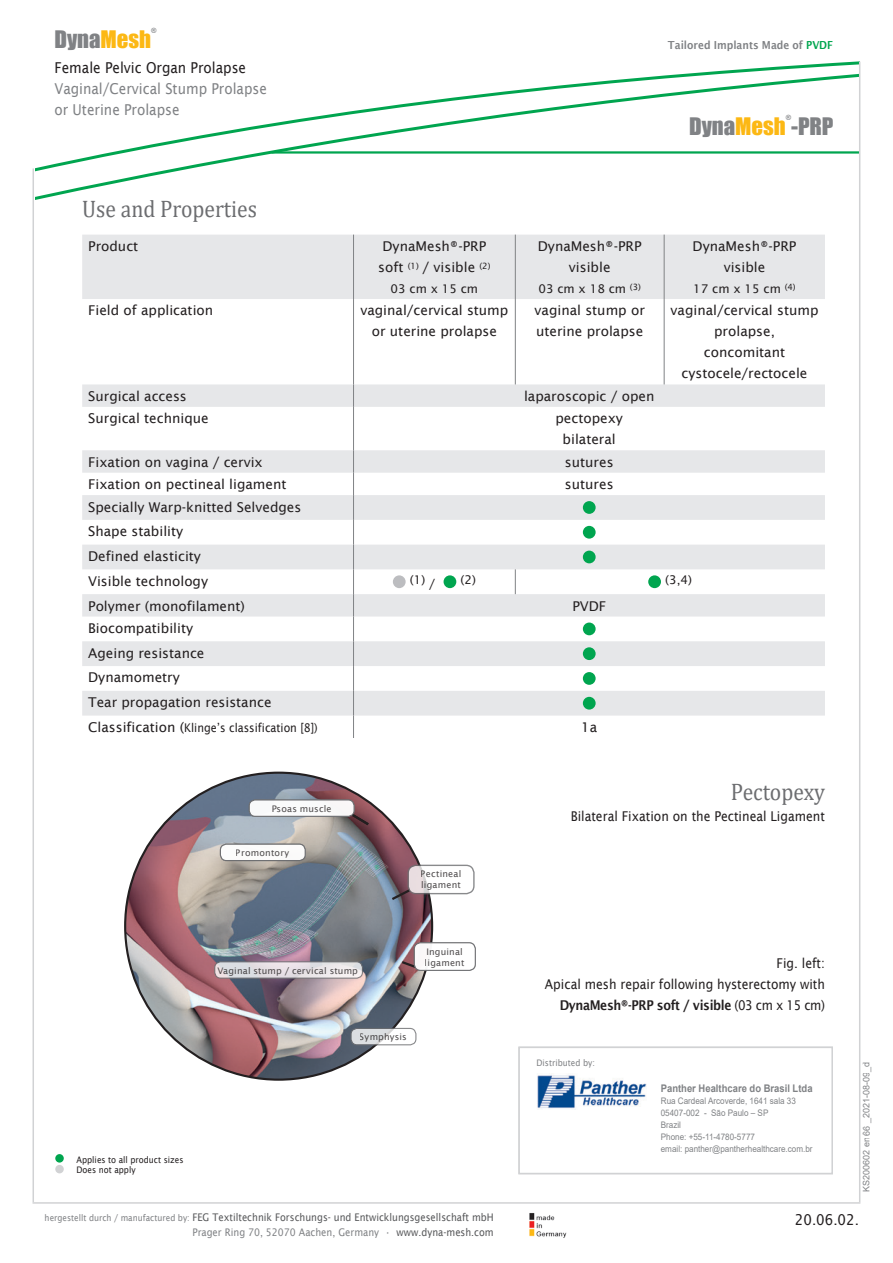
<style>
.page{position:relative;width:893px;height:1263px;background:#fff}
.page>*{position:absolute;margin:0;border:0;box-sizing:border-box;transform-origin:0 0}
.headline{font:24px "Cambria";color:#6c6d70;scale:.9 1}
.t1{font:22.2px "Impact";color:#808285}
.DynaMesh-Aufzählung{font:15px/21px "Lucida Sans";color:#808285;scale:.9 1}
.DynaMesh-Aufzählung-2{font:15px "Lucida Sans";color:#231f20;scale:.9 1}
.Fliesstext{font:13.5px/21px "Lucida Sans";color:#231f20;text-align:center}
.Fliesstext-2{font:13.5px/21px "Lucida Sans";color:#231f20;text-align:right;scale:.9 1}
.t2{font:12px "Lucida Sans";color:#231f20}
.t3{font:12px "Lucida Sans";color:#231f20;scale:.9 1}
.t4{font:600 11.1px "Lucida Sans";color:#808285;scale:.9 1}
.t5{font:10.5px/15px "Lucida Sans";color:#57585a;text-align:right;scale:.9 1}
.t6{font:700 10.5px "Arial";color:#808285;scale:.9 1}
.t7{font:9px/12px "Arial";color:#808285;scale:.9 1}
.Fussnoten{font:9px/10.8px "Lucida Sans";letter-spacing:.015em;color:#231f20}
.Fussnoten-2{font:9px/10.8px "Lucida Sans";letter-spacing:.015em;color:#231f20;scale:.9 1}
.t8{font:9px "Arial";color:#808285}
.t9{font:9px "Lucida Sans";color:#808285;scale:.9 1}
.t10{font:7.05px "Impact";color:#808285}
.s1{color:#fcb814}
.s2{color:#00a54f}
.s3{font-size:13.5px}
.s4{font-size:9px;color:#808285}
.s5{color:#808285}
.s6{font-weight:600}
</style>
<div class="page">
<img style="left:125px;top:773px;width:307px;height:307px;border-radius:153px">
<svg style="left:389px;top:887px;width:24px;height:15px"></svg>
<svg style="left:408px;top:865px;width:66px;height:29px"></svg>
<div style="left:407px;top:865px;width:68px;height:29px;border:1px solid #6c6d70;border-radius:8px"></div>
<svg style="left:215px;top:962px;width:147px;height:16px;background:#e6e2e6"></svg>
<div style="left:214px;top:961px;width:149px;height:18px;border:1px solid #6c6d70;border-radius:6px"></div>
<svg style="left:399px;top:959px;width:17px;height:11px"></svg>
<svg style="left:351px;top:1028px;width:65px;height:17px"></svg>
<div style="left:350px;top:1028px;width:66px;height:17px;border:1px solid #6c6d70;border-radius:6px"></div>
<svg style="left:35px;top:174px;width:127px;height:26px"></svg>
<svg style="left:35px;top:61px;width:825px;height:113px"></svg>
<hr style="left:33px;top:168px;width:1px;height:1034px;background:#d1d2d4">
<hr style="left:33px;top:1202px;width:827px;height:2px;background:#d1d2d4">
<hr style="left:859px;top:62px;width:1px;height:1140px;background:#d1d2d4">
<svg style="left:529px;top:1213px;width:1px;height:24px"></svg>
<img style="left:530px;top:1213px;width:37px;height:25px">
<div style="left:220px;top:844px;width:85px;height:16px;background:#fff;border-radius:6px"></div>
<div style="left:220px;top:844px;width:86px;height:17px;border:1px solid #6c6d70;border-radius:6px"></div>
<svg style="left:349px;top:811px;width:22px;height:16px"></svg>
<div style="left:249px;top:800px;width:105px;height:16px;background:#fff;border-radius:6px"></div>
<div style="left:249px;top:799px;width:106px;height:18px;border:1px solid #6c6d70;border-radius:6px"></div>
<div style="left:414px;top:943px;width:61px;height:27px;background:#fff;border-radius:6px"></div>
<div style="left:414px;top:942px;width:62px;height:29px;border:1px solid #6c6d70;border-radius:6px"></div>
<svg style="left:82px;top:235px;width:743px;height:481px"></svg>
<hr style="left:353px;top:235px;width:1px;height:64px;background:#808285">
<hr style="left:353px;top:299px;width:1px;height:85px;background:#808285">
<svg style="left:353px;top:384px;width:1px;height:23px"></svg>
<hr style="left:353px;top:407px;width:1px;height:43px;background:#808285">
<svg style="left:353px;top:450px;width:1px;height:288px"></svg>
<hr style="left:515px;top:235px;width:1px;height:64px;background:#808285">
<hr style="left:664px;top:235px;width:1px;height:64px;background:#808285">
<hr style="left:515px;top:299px;width:1px;height:85px;background:#808285">
<hr style="left:664px;top:299px;width:1px;height:85px;background:#808285">
<svg style="left:515px;top:569px;width:1px;height:25px"></svg>
<div style="left:583px;top:501px;width:13px;height:13px;background:#00a54f;border-radius:50%"></div>
<div style="left:583px;top:526px;width:13px;height:13px;background:#00a54f;border-radius:50%"></div>
<div style="left:583px;top:551px;width:13px;height:12px;background:#00a54f;border-radius:50%"></div>
<div style="left:393px;top:575px;width:13px;height:13px;background:#bcbdc0;border-radius:50%"></div>
<div style="left:444px;top:575px;width:12px;height:13px;background:#00a54f;border-radius:50%"></div>
<div style="left:648px;top:575px;width:13px;height:13px;background:#00a54f;border-radius:50%"></div>
<div style="left:583px;top:622px;width:13px;height:13px;background:#00a54f;border-radius:50%"></div>
<div style="left:583px;top:647px;width:13px;height:13px;background:#00a54f;border-radius:50%"></div>
<div style="left:583px;top:672px;width:13px;height:13px;background:#00a54f;border-radius:50%"></div>
<div style="left:583px;top:697px;width:13px;height:13px;background:#00a54f;border-radius:50%"></div>
<div style="left:55px;top:1154px;width:9px;height:8px;background:#00a54f;border-radius:50%"></div>
<div style="left:55px;top:1165px;width:9px;height:8px;background:#d1d2d4;border-radius:50%"></div>
<div style="left:518px;top:1046px;width:315px;height:128px;background:#fff;border:2px solid #d1d2d4"></div>
<img style="left:537px;top:1075px;width:110px;height:34px">
<p class="t10" style="left:151px;top:25px;width:7px">®</p>
<h2 class="t1" style="left:55px;top:22px;width:98px">Dyna<span class="s1">Mesh</span></h2>
<p class="t4" style="left:668px;top:38px;width:185px">Tailored Implants Made of <span class="s2">PVDF</span></p>
<p class="DynaMesh-Aufzählung-2" style="left:55px;top:59px;width:214px">Female Pelvic Organ Prolapse</p>
<p class="DynaMesh-Aufzählung" style="left:55px;top:78px;width:238px">Vaginal/Cervical Stump Prolapse or Uterine Prolapse</p>
<p class="headline" style="left:82px;top:194px;width:196px">Use and Properties</p>
<p class="Fliesstext" style="left:88px;top:236px;width:52px">Product</p>
<p class="Fliesstext" style="left:378px;top:236px;width:114px">DynaMesh®-PRP soft <sup>(1)</sup> / visible <sup>(2)</sup></p>
<p class="t2" style="left:391px;top:282px;width:89px">03 cm x 15 cm</p>
<p class="Fliesstext" style="left:538px;top:236px;width:105px">DynaMesh®-PRP visible</p>
<p class="t2" style="left:538px;top:282px;width:104px">03 cm x 18 cm <sup>(3)</sup></p>
<p class="t10" style="left:786px;top:112px;width:7px">®</p>
<p class="t1" style="left:689px;top:109px;width:146px">Dyna<span class="s1">Mesh</span> -PRP</p>
<p class="Fliesstext" style="left:693px;top:236px;width:105px">DynaMesh®-PRP visible</p>
<p class="t2" style="left:693px;top:282px;width:104px">17 cm x 15 cm <sup>(4)</sup></p>
<p class="Fliesstext" style="left:88px;top:300px;width:127px">Field of application</p>
<p class="Fliesstext" style="left:360px;top:300px;width:149px">vaginal/cervical stump or uterine prolapse</p>
<p class="Fliesstext" style="left:535px;top:300px;width:112px;text-align:left">vaginal stump or uterine prolapse</p>
<p class="Fliesstext" style="left:671px;top:300px;width:149px">vaginal/cervical stump</p>
<p class="Fliesstext" style="left:714px;top:321px;width:62px">prolapse,</p>
<p class="Fliesstext" style="left:682px;top:342px;width:127px">concomitant cystocele/rectocele</p>
<p class="Fliesstext" style="left:88px;top:385px;width:100px">Surgical access</p>
<p class="Fliesstext" style="left:524px;top:385px;width:132px">laparoscopic / open</p>
<p class="Fliesstext" style="left:88px;top:408px;width:122px">Surgical technique</p>
<p class="Fliesstext" style="left:555px;top:408px;width:69px">pectopexy bilateral</p>
<p class="Fliesstext" style="left:88px;top:451px;width:176px">Fixation on vagina / cervix</p>
<p class="Fliesstext" style="left:565px;top:451px;width:50px">sutures</p>
<p class="Fliesstext" style="left:88px;top:474px;width:200px">Fixation on pectineal ligament</p>
<p class="Fliesstext" style="left:565px;top:474px;width:50px">sutures</p>
<p class="Fliesstext" style="left:88px;top:496px;width:215px">Specially Warp-knitted Selvedges</p>
<p class="Fliesstext" style="left:88px;top:521px;width:97px">Shape stability</p>
<p class="Fliesstext" style="left:88px;top:546px;width:114px">Defined elasticity</p>
<p class="Fliesstext" style="left:88px;top:570px;width:121px">Visible technology</p>
<p class="t2" style="left:410px;top:572px;width:27px">(1) /</p>
<p class="t2" style="left:461px;top:572px;width:17px">(2)</p>
<p class="t2" style="left:665px;top:572px;width:28px">(3,4)</p>
<p class="Fliesstext" style="left:88px;top:595px;width:158px">Polymer (monofilament)</p>
<p class="Fliesstext" style="left:572px;top:595px;width:35px">PVDF</p>
<p class="Fliesstext" style="left:88px;top:618px;width:106px">Biocompatibility</p>
<p class="Fliesstext" style="left:88px;top:642px;width:118px">Ageing resistance</p>
<p class="Fliesstext" style="left:88px;top:667px;width:93px">Dynamometry</p>
<p class="Fliesstext" style="left:88px;top:692px;width:185px">Tear propagation resistance</p>
<p class="t3" style="left:88px;top:721px;width:257px"><span class="s3">Classification (</span>Klinge’s classification [8])</p>
<p class="Fliesstext" style="left:581px;top:717px;width:17px">1a</p>
<p class="Fussnoten" style="left:271px;top:803px;width:62px">Psoas muscle</p>
<p class="Fussnoten" style="left:236px;top:847px;width:55px">Promontory</p>
<p class="Fussnoten" style="left:421px;top:869px;width:42px">Pectineal ligament</p>
<p class="Fussnoten" style="left:217px;top:965px;width:142px">Vaginal stump / cervical stump</p>
<p class="Fussnoten" style="left:425px;top:946px;width:41px">Inguinal ligament</p>
<p class="Fussnoten" style="left:360px;top:1032px;width:49px">Symphysis</p>
<p class="Fussnoten-2" style="left:77px;top:1154px;width:120px">Applies to all product sizes<br>Does not apply</p>
<p class="t5" style="left:45px;top:1209px;width:501px"><span class="s4">hergestellt durch / manufactured by:</span> FEG Textiltechnik Forschungs- und Entwicklungsgesellschaft mbH<br><span class="s5">Prager Ring 70, 52070 Aachen, Germany •</span> www.dyna-mesh.com</p>
<p class="headline" style="left:731px;top:777px;width:106px">Pectopexy</p>
<p class="Fliesstext-2" style="left:571px;top:805px;width:284px">Bilateral Fixation on the Pectineal Ligament</p>
<p class="Fliesstext-2" style="left:777px;top:952px;width:55px">Fig. left:</p>
<p class="Fliesstext-2" style="left:545px;top:973px;width:313px">Apical mesh repair following hysterectomy with<br><span class="s6">DynaMesh®-PRP soft / visible</span> (03 cm x 15 cm)</p>
<p class="t9" style="left:535px;top:1057px;width:66px">Distributed by:</p>
<p class="t9" style="left:537px;top:1057px;width:66px">Distributed by:</p>
<p class="t6" style="left:661px;top:1081px;width:170px">Panther Healthcare do Brasil Ltda</p>
<p class="t7" style="left:661px;top:1095px;width:170px">Rua Cardeal Arcoverde, 1641 sala 33<br>05407-002 - São Paulo – SP<br>Brazil<br>Phone: +55-11-4780-5777<br>email: panther@pantherhealthcare.com.br</p>
<p class="t8" style="left:860px;top:1072px;width:12px;rotate:-90deg">_d</p>
<p class="t8" style="left:860px;top:1192px;width:131px;rotate:-90deg">KS200602 en01 _2021-08-09 1</p>
<p class="t8" style="left:860px;top:1135px;width:12px;rotate:-90deg">66</p>
<p class="DynaMesh-Aufzählung-2" style="left:795px;top:1211px;width:73px">20.06.02.</p>
</div>
